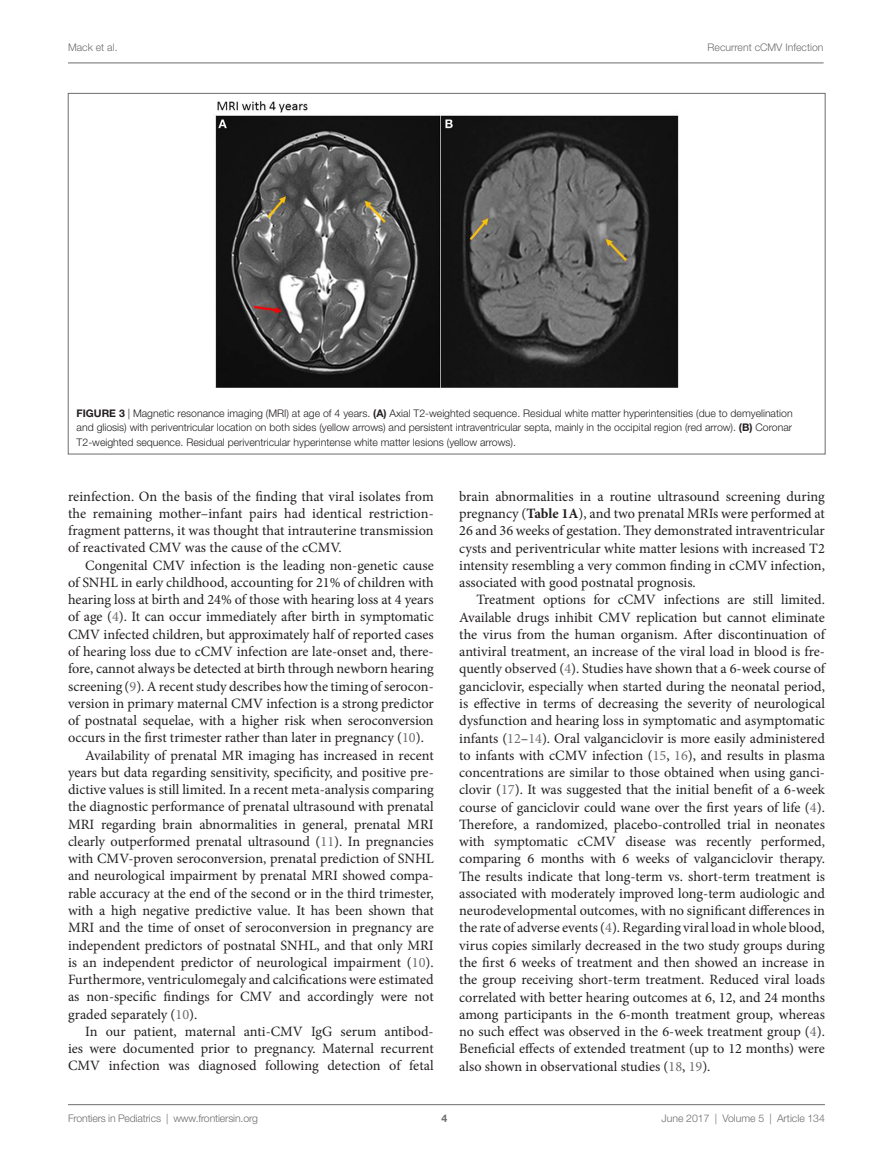
<style>
.page{position:relative;width:893px;height:1170px;background:#fff}
.page>*{position:absolute;margin:0;border:0;box-sizing:border-box;transform-origin:0 0}
.t1{font:14.25px/17.2px "Minion Pro";color:#231f20;text-align:justify}
.t2{font:300 10.5px/14.2px "Helvetica Neue LT Std";color:#231f20;text-align:justify}
.t3{font:300 10.5px "Helvetica Neue LT Std";color:#6c6d70}
.t4{font:700 10.5px "Helvetica Neue LT Std";color:#6c6d70}
.s1{font-weight:700}
.s2{color:#6c6d70}
</style>
<div class="page">
<img style="left:215px;top:102px;width:464px;height:285px">
<hr style="left:68px;top:63px;width:756px;height:1px;background:#6c6d70">
<hr style="left:68px;top:1104px;width:757px;height:1px;background:#6c6d70">
<p class="t3" style="left:68px;top:41px;width:51px">Mack et al.</p>
<p class="t3" style="left:708px;top:41px;width:117px">Recurrent cCMV Infection</p>
<p class="t2" style="left:77px;top:406px;width:717px"><span class="s1">FIGURE 3</span> | Magnetic resonance imaging (MRI) at age of 4 years. <span class="s1">(A)</span> Axial T2-weighted sequence. Residual white matter hyperintensities (due to demyelination and gliosis) with periventricular location on both sides (yellow arrows) and persistent intraventricular septa, mainly in the occipital region (red arrow). <span class="s1">(B)</span> Coronar T2-weighted sequence. Residual periventricular hyperintense white matter lesions (yellow arrows).</p>
<p class="t1" style="left:68px;top:487px;width:367px">reinfection. On the basis of the finding that viral isolates from the remaining mother–infant pairs had identical restriction&shy;fragment patterns, it was thought that intrauterine transmission of reactivated CMV was the cause of the cCMV.</p>
<p class="t1" style="left:85px;top:556px;width:350px">Congenital CMV infection is the leading non-genetic cause</p>
<p class="t1" style="left:68px;top:573px;width:367px">of SNHL in early childhood, accounting for 21% of children with</p>
<p class="t1" style="left:68px;top:591px;width:367px">hearing loss at birth and 24% of those with hearing loss at 4 years</p>
<p class="t1" style="left:68px;top:608px;width:367px">of age (<span class="s2">4</span>). It can occur immediately after birth in symptomatic</p>
<p class="t1" style="left:68px;top:625px;width:367px">CMV infected children, but approximately half of reported cases</p>
<p class="t1" style="left:68px;top:642px;width:367px">of hearing loss due to cCMV infection are late-onset and, there-</p>
<p class="t1" style="left:68px;top:660px;width:367px">fore, cannot always be detected at birth through newborn hearing</p>
<p class="t1" style="left:68px;top:677px;width:367px">screening (<span class="s2">9</span>). A recent study describes how the timing of serocon-</p>
<p class="t1" style="left:68px;top:694px;width:367px">version in primary maternal CMV infection is a strong predictor</p>
<p class="t1" style="left:68px;top:712px;width:367px">of postnatal sequelae, with a higher risk when seroconversion</p>
<p class="t1" style="left:68px;top:729px;width:357px">occurs in the first trimester rather than later in pregnancy (<span class="s2">10</span>).</p>
<p class="t1" style="left:85px;top:746px;width:350px">Availability of prenatal MR imaging has increased in recent</p>
<p class="t1" style="left:68px;top:763px;width:367px">years but data regarding sensitivity, specificity, and positive pre-</p>
<p class="t1" style="left:68px;top:781px;width:367px">dictive values is still limited. In a recent meta-analysis comparing</p>
<p class="t1" style="left:68px;top:798px;width:367px">the diagnostic performance of prenatal ultrasound with prenatal</p>
<p class="t1" style="left:68px;top:815px;width:367px">MRI regarding brain abnormalities in general, prenatal MRI</p>
<p class="t1" style="left:68px;top:832px;width:367px">clearly outperformed prenatal ultrasound (<span class="s2">11</span>). In pregnancies</p>
<p class="t1" style="left:68px;top:850px;width:367px">with CMV-proven seroconversion, prenatal prediction of SNHL</p>
<p class="t1" style="left:68px;top:867px;width:367px">and neurological impairment by prenatal MRI showed compa-</p>
<p class="t1" style="left:68px;top:884px;width:367px">rable accuracy at the end of the second or in the third trimester,</p>
<p class="t1" style="left:68px;top:901px;width:367px">with a high negative predictive value. It has been shown that</p>
<p class="t1" style="left:68px;top:919px;width:367px">MRI and the time of onset of seroconversion in pregnancy are</p>
<p class="t1" style="left:68px;top:936px;width:367px">independent predictors of postnatal SNHL, and that only MRI</p>
<p class="t1" style="left:68px;top:953px;width:367px">is an independent predictor of neurological impairment (<span class="s2">10</span>).</p>
<p class="t1" style="left:68px;top:970px;width:367px">Furthermore, ventriculomegaly and calcifications were estimated</p>
<p class="t1" style="left:68px;top:988px;width:367px">as non-specific findings for CMV and accordingly were not</p>
<p class="t1" style="left:68px;top:1005px;width:131px">graded separately (<span class="s2">10</span>).</p>
<p class="t1" style="left:85px;top:1022px;width:350px">In our patient, maternal anti-CMV IgG serum antibod-</p>
<p class="t1" style="left:68px;top:1039px;width:367px">ies were documented prior to pregnancy. Maternal recurrent</p>
<p class="t1" style="left:68px;top:1057px;width:367px">CMV infection was diagnosed following detection of fetal</p>
<p class="t1" style="left:459px;top:487px;width:367px">brain abnormalities in a routine ultrasound screening during pregnancy (<span class="s1">Table 1A</span>), and two prenatal MRIs were performed at 26 and 36 weeks of gestation. They demonstrated intraventricular cysts and periventricular white matter lesions with increased T2 intensity resembling a very common finding in cCMV infection, associated with good postnatal prognosis.</p>
<p class="t1" style="left:459px;top:591px;width:367px;text-indent:17px">Treatment options for cCMV infections are still limited.<br>Available drugs inhibit CMV replication but cannot eliminate the virus from the human organism. After discontinuation of antiviral treatment, an increase of the viral load in blood is fre&shy;quently observed (<span class="s2">4</span>). Studies have shown that a 6-week course of ganciclovir, especially when started during the neonatal period, is effective in terms of decreasing the severity of neurological dysfunction and hearing loss in symptomatic and asymptomatic infants (<span class="s2">12</span>–<span class="s2">14</span>). Oral valganciclovir is more easily administered to infants with cCMV infection (<span class="s2">15</span>, <span class="s2">16</span>), and results in plasma concentrations are similar to those obtained when using ganci&shy;clovir (<span class="s2">17</span>). It was suggested that the initial benefit of a 6-week course of ganciclovir could wane over the first years of life (<span class="s2">4</span>).<br>Therefore, a randomized, placebo-controlled trial in neonates with symptomatic cCMV disease was recently performed, comparing 6 months with 6 weeks of valganciclovir therapy.<br>The results indicate that long-term vs. short-term treatment is associated with moderately improved long-term audiologic and neurodevelopmental outcomes, with no significant differences in the rate of adverse events (<span class="s2">4</span>). Regarding viral load in whole blood, virus copies similarly decreased in the two study groups during the first 6 weeks of treatment and then showed an increase in the group receiving short-term treatment. Reduced viral loads correlated with better hearing outcomes at 6, 12, and 24 months among participants in the 6-month treatment group, whereas no such effect was observed in the 6-week treatment group (<span class="s2">4</span>).<br>Beneficial effects of extended treatment (up to 12 months) were also shown in observational studies (<span class="s2">18</span>, <span class="s2">19</span>).</p>
<p class="t3" style="left:68px;top:1111px;width:191px">Frontiers in Pediatrics | www.frontiersin.org</p>
<p class="t3" style="left:662px;top:1111px;width:165px">June 2017 | Volume 5 | Article 134</p>
<p class="t4" style="left:441px;top:1111px;width:7px">4</p>
</div>
